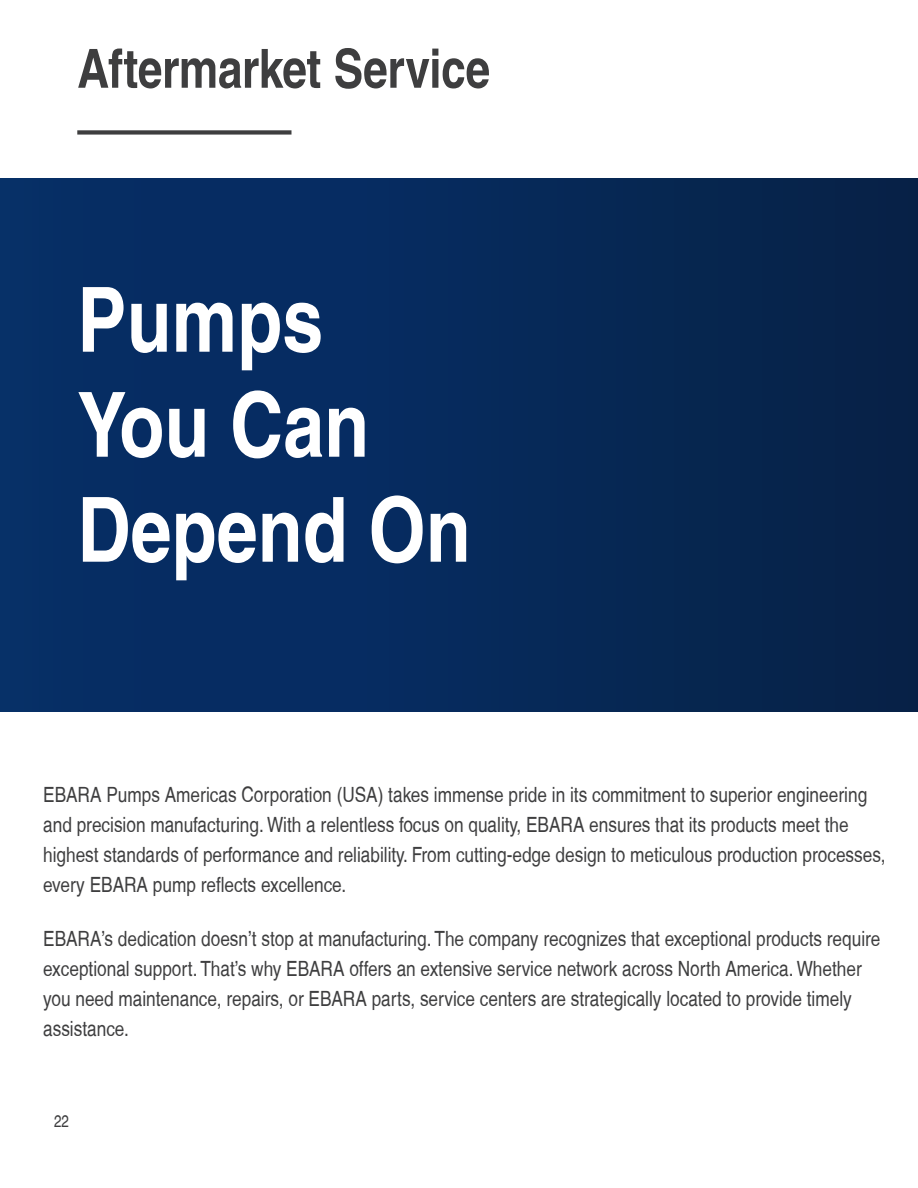
<style>
.page{position:relative;width:918px;height:1188px;background:#fff}
.page>*{position:absolute;margin:0;border:0;box-sizing:border-box;transform-origin:0 0}
.title_1_copy{font:700 condensed 90px "Helvetica";color:#fff}
.H_4{font:700 condensed 54px "Helvetica";letter-spacing:-.005em;color:#3e3e3f}
.title_1_alt{font:condensed 21px/30px "Helvetica";color:#3e3e3f}
.t1{font:condensed 16.5px "Helvetica";color:#3e3e3f}
</style>
<div class="page">
<div style="left:0;top:178px;width:918px;height:534px;background:linear-gradient(to right,#06306a,#062248)"></div>
<div style="left:77px;top:130px;width:215px;height:5px;background:#3e3e3f"></div>
<p class="H_4" style="left:77px;top:36px;width:414px">Aftermarket Service</p>
<p class="title_1_copy" style="left:77px;top:265px;width:248px">Pumps</p>
<p class="title_1_copy" style="left:77px;top:370px;width:294px">You Can</p>
<p class="title_1_copy" style="left:77px;top:475px;width:395px">Depend On</p>
<p class="title_1_alt" style="left:43px;top:779px;width:844px">EBARA Pumps Americas Corporation (USA) takes immense pride in its commitment to superior engineering and precision manufacturing. With a relentless focus on quality, EBARA ensures that its products meet the highest standards of performance and reliability. From cutting-edge design to meticulous production processes, every EBARA pump reflects excellence.</p>
<p class="title_1_alt" style="left:43px;top:923px;width:839px">EBARA’s dedication doesn’t stop at manufacturing. The company recognizes that exceptional products require exceptional support. That’s why EBARA offers an extensive service network across North America. Whether you need maintenance, repairs, or EBARA parts, service centers are strategically located to provide timely assistance.</p>
<p class="t1" style="left:54px;top:1112px;width:17px">22</p>
</div>
